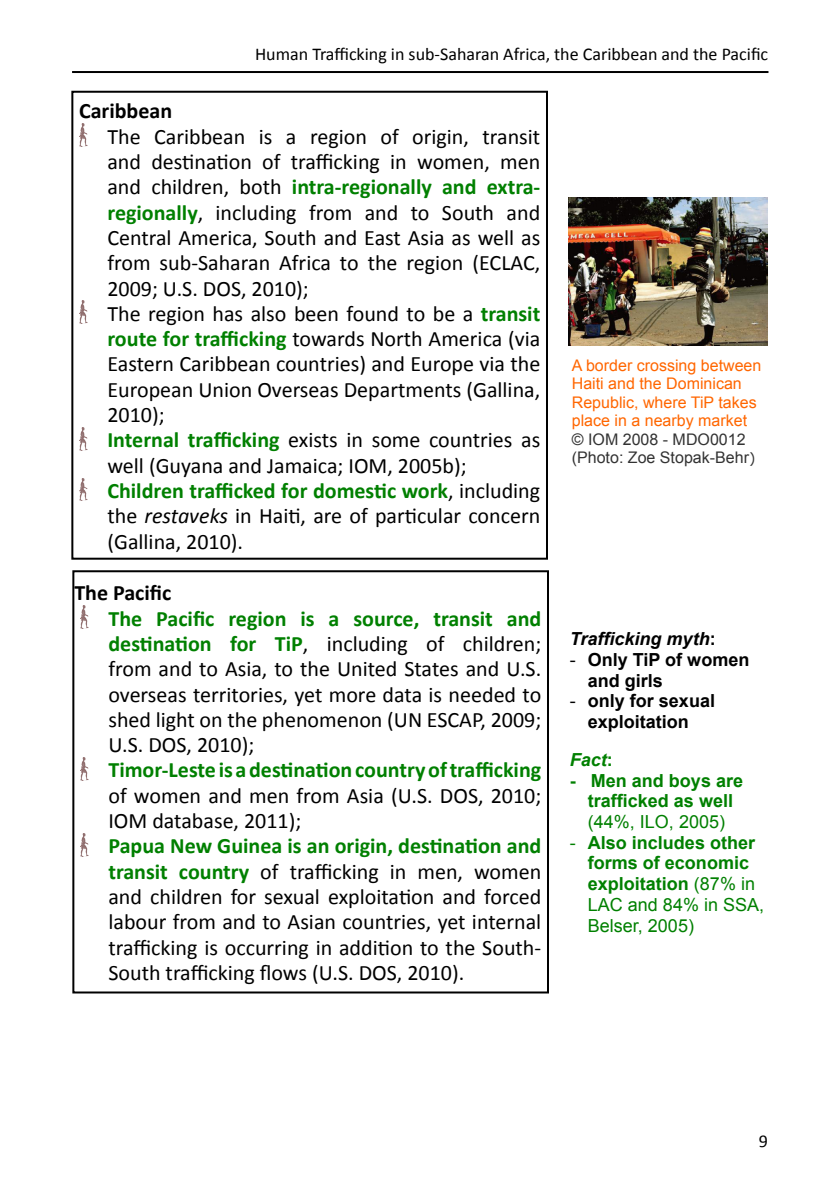
<style>
.page{position:relative;width:840px;height:1191px;background:#fff}
.page>*{position:absolute;margin:0;border:0;box-sizing:border-box;transform-origin:0 0}
.t1{font:22px/25.2px "Calibri";color:#000}
.t2{font:700 22px "Calibri";color:#008000}
.t3{font:700 22px "Calibri";color:#000}
.t4{font:700 18px/20.6px "Arial";color:#008000;text-align:center}
.t5{font:18px "Calibri";color:#000}
.t6{font:700 18px/20.6px "Arial";color:#000}
.t7{font:italic 700 18px "Arial";color:#000}
.t8{font:18px "Arial";color:#008000}
.t9{font:italic 700 18px "Arial";color:#008000}
.t10{font:16px/18.4px "Arial";color:#f60}
.t11{font:16px/18.4px "Arial";color:#333}
.s1{font-weight:700;color:#008000}
.s2{font-style:italic}
.s3{font-family:"Verdana";font-size:14px}
.s4{font-style:normal}
.s5{font-weight:400}
</style>
<div class="page">
<hr style="left:72px;top:71px;width:696px;height:2px;background:#000">
<img style="left:79px;top:124px;width:9px;height:22px">
<img style="left:79px;top:301px;width:9px;height:23px">
<img style="left:79px;top:427px;width:9px;height:23px">
<img style="left:79px;top:478px;width:9px;height:23px">
<div style="left:71px;top:91px;width:476px;height:468px;border:2px solid #000"></div>
<img style="left:80px;top:606px;width:9px;height:22px">
<img style="left:80px;top:757px;width:9px;height:23px">
<img style="left:80px;top:833px;width:9px;height:23px">
<div style="left:72px;top:570px;width:476px;height:423px;border:2px solid #000"></div>
<img style="left:568px;top:198px;width:199px;height:148px">
<p class="t5" style="left:255px;top:43px;width:514px">Human Trafficking in sub-Saharan Africa, the Caribbean and the Pacific</p>
<p class="t3" style="left:79px;top:97px;width:95px">Caribbean</p>
<p class="t1" style="left:107px;top:124px;width:434px">The Caribbean is a region of origin, transit and destination of trafficking in women, men and children, both <span class="s1">intra-regionally and extra&shy;regionally</span>, including from and to South and Central America, South and East Asia as well as from sub-Saharan Africa to the region (ECLAC, 2009; U.S. DOS, 2010);<br>The region has also been found to be a <span class="s1">transit route for trafficking</span> towards North America (via Eastern Caribbean countries) and Europe via the European Union Overseas Departments (Gallina, 2010);<br><span class="s1">Internal trafficking</span> exists in some countries as well (Guyana and Jamaica; IOM, 2005b); <span class="s1">Children trafficked for domestic work</span>, including the <span class="s2">restaveks</span> in Haiti, are of particular concern (Gallina, 2010).</p>
<p class="t3" style="left:74px;top:579px;width:98px">The Pacific</p>
<p class="t1" style="left:108px;top:606px;width:434px;text-align:justify"><span class="s1">The Pacific region is a source, transit and destination for TiP</span>, including of children; from and to Asia, to the United States and U.S. overseas territories, yet more data is needed to shed light on the phenomenon (UN ESCAP, 2009; U.S. DOS, 2010);</p>
<p class="t2" style="left:108px;top:756px;width:434px">Timor-Leste is a destination country of trafficking</p>
<p class="t1" style="left:108px;top:783px;width:434px">of women and men from Asia (U.S. DOS, 2010;<br>IOM database, 2011);</p>
<p class="t1" style="left:108px;top:833px;width:434px;text-align:justify"><span class="s1">Papua New Guinea is an origin, destination and transit country</span> of trafficking in men, women and children for sexual exploitation and forced labour from and to Asian countries, yet internal trafficking is occurring in addition to the South-South trafficking flows (U.S. DOS, 2010).</p>
<p class="t10" style="left:571px;top:356px;width:191px">A border crossing between<br>Haiti and the Dominican<br>Republic, where TiP takes place in a nearby market</p>
<p class="t11" style="left:571px;top:430px;width:185px">© IOM 2008 - MDO0012 (Photo: Zoe Stopak-Behr<span class="s3">)</span></p>
<p class="t7" style="left:569px;top:627px;width:147px">Trafficking myth<span class="s4">:</span></p>
<p class="t6" style="left:587px;top:650px;width:163px;text-indent:-18px"><span class="s5">-</span> Only TiP of women and girls</p>
<p class="t6" style="left:569px;top:691px;width:147px;text-align:center"><span class="s5">-</span> only for sexual exploitation</p>
<p class="t9" style="left:569px;top:748px;width:45px">Fact<span class="s4">:</span></p>
<p class="t4" style="left:569px;top:770px;width:175px">- Men and boys are trafficked as well</p>
<p class="t8" style="left:587px;top:810px;width:139px">(44%, ILO, 2005)</p>
<p class="t4" style="left:587px;top:832px;width:178px;text-align:left;text-indent:-18px"><span class="s5">-</span> Also includes other forms of economic exploitation <span class="s5">(87% in<br>LAC and 84% in SSA,<br>Belser, 2005)</span></p>
<p class="t5" style="left:758px;top:1130px;width:11px">9</p>
</div>
